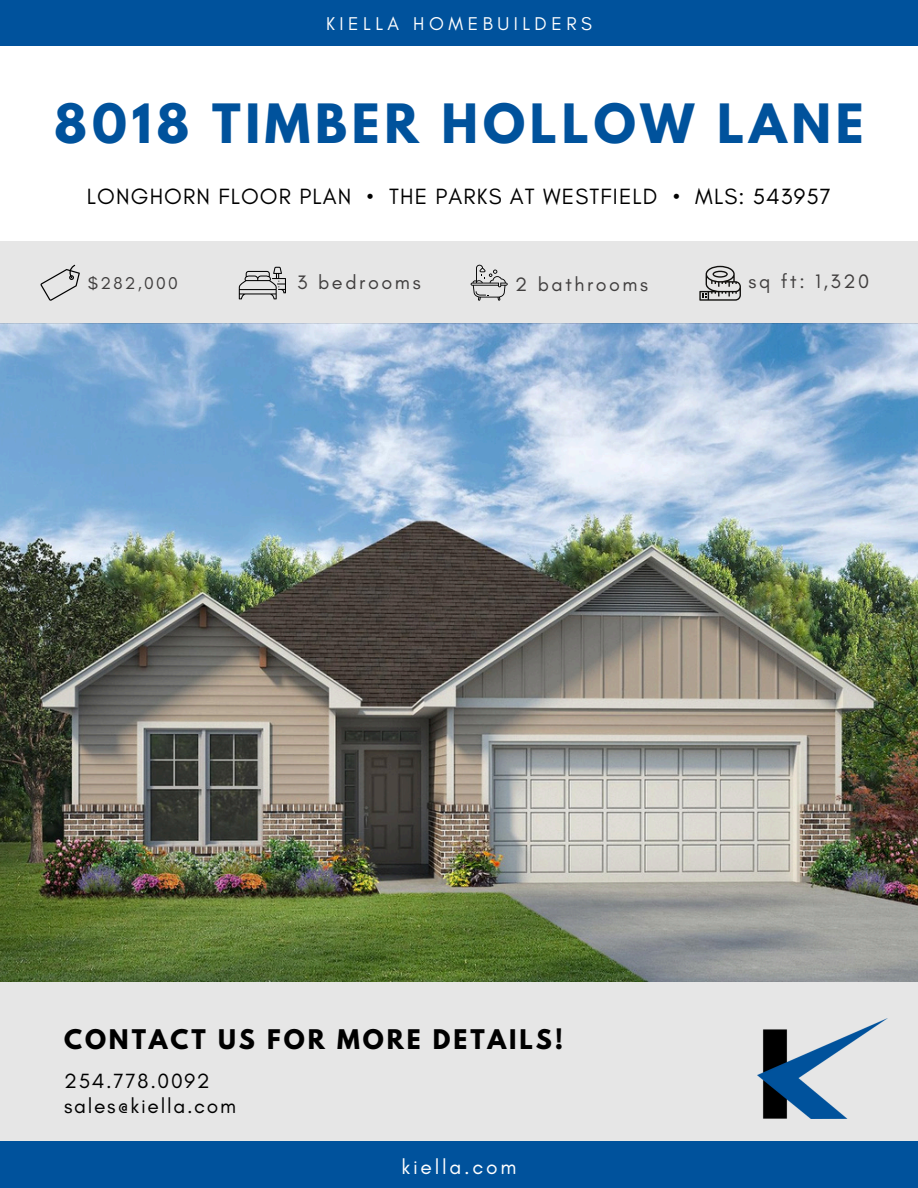
<style>
.page{position:relative;width:918px;height:1188px;background:#fff}
.page>*{position:absolute;margin:0;border:0;box-sizing:border-box;transform-origin:0 0}
.t1{font:700 48px "League Spartan";letter-spacing:.1em;color:#00529c}
.t2{font:700 24px "League Spartan";letter-spacing:.12em;color:#000}
.t3{font:22.5px "Glacial Indifference";letter-spacing:.05em;color:#000}
.t4{font:21px/25.8px "Glacial Indifference";letter-spacing:.08em;color:#000}
.t5{font:21px "Glacial Indifference";letter-spacing:.13em;color:#fff}
.t6{font:19.8px "Glacial Indifference";letter-spacing:.13em;color:#403e3e}
.t7{font:18.9px "Glacial Indifference";letter-spacing:.24em;color:#fff}
.t8{font:17.4px "Glacial Indifference";letter-spacing:.13em;color:#403e3e}
</style>
<div class="page">
<div style="left:0;top:1141px;width:918px;height:47px;background:#00529c"></div>
<div style="left:0;top:0;width:918px;height:46px;background:#00529c"></div>
<div style="left:0;top:982px;width:918px;height:159px;background:#e6e6e6"></div>
<img style="left:757px;top:1018px;width:131px;height:100px">
<img style="left:0;top:324px;width:918px;height:658px">
<div style="left:0;top:241px;width:918px;height:83px;background:#e6e6e6"></div>
<svg style="left:699px;top:266px;width:42px;height:35px"></svg>
<svg style="left:239px;top:267px;width:47px;height:32px"></svg>
<svg style="left:471px;top:265px;width:37px;height:36px"></svg>
<svg style="left:41px;top:265px;width:39px;height:36px"></svg>
<p class="t7" style="left:326px;top:12px;width:267px">KIELLA HOMEBUILDERS</p>
<h4 class="t1" style="left:54px;top:99px;width:811px">8018 TIMBER HOLLOW LANE</h4>
<p class="t3" style="left:87px;top:183px;width:746px">LONGHORN FLOOR PLAN • THE PARKS AT WESTFIELD • MLS: 543957</p>
<p class="t8" style="left:88px;top:273px;width:91px">$282,000</p>
<p class="t6" style="left:297px;top:271px;width:125px">3 bedrooms</p>
<p class="t6" style="left:515px;top:272px;width:135px">2 bathrooms</p>
<h3 class="t6" style="left:749px;top:269px;width:122px">sq ft: 1,320</h3>
<h4 class="t2" style="left:64px;top:1027px;width:501px">CONTACT US FOR MORE DETAILS!</h4>
<p class="t4" style="left:64px;top:1067px;width:174px">254.778.0092 sales@kiella.com</p>
<h4 class="t5" style="left:402px;top:1154px;width:116px">kiella.com</h4>
</div>
